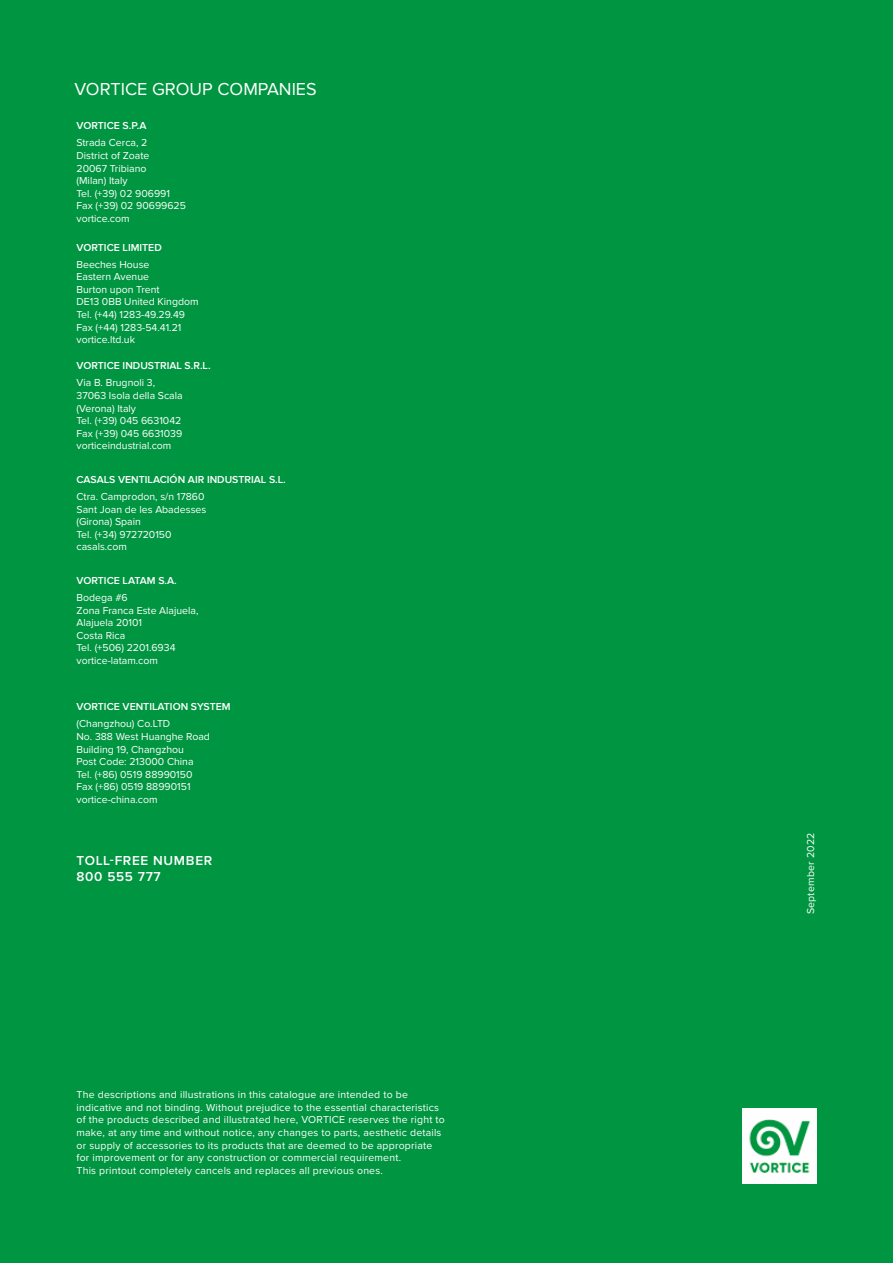
<style>
.page{position:relative;width:893px;height:1263px;background:#009641}
.page>*{position:absolute;margin:0;border:0;box-sizing:border-box;transform-origin:0 0}
.t1{font:18px "Proxima Nova";color:#fff}
.t2{font:600 13.5px/16.2px "Proxima Nova";letter-spacing:.05em;color:#fff}
.t3{font:10.5px/12.6px "Proxima Nova";color:#fff}
.t4{font:10.5px/12.6px "Proxima Nova";letter-spacing:.02em;color:#fff}
.t5{font:600 10.5px "Proxima Nova";color:#fff}
</style>
<div class="page">
<img style="left:742px;top:1109px;width:74px;height:74px">
<h1 class="t1" style="left:74px;top:79px;width:244px">VORTICE GROUP COMPANIES</h1>
<p class="t5" style="left:77px;top:120px;width:71px">VORTICE S.P.A</p>
<p class="t3" style="left:77px;top:137px;width:111px">Strada Cerca, 2<br>District of Zoate<br>20067 Tribiano<br>(Milan) Italy<br>Tel. (+39) 02 906991<br>Fax (+39) 02 90699625 vortice.com</p>
<p class="t5" style="left:77px;top:241px;width:87px">VORTICE LIMITED</p>
<p class="t3" style="left:77px;top:258px;width:124px">Beeches House<br>Eastern Avenue<br>Burton upon Trent<br>DE13 0BB United Kingdom<br>Tel. (+44) 1283-49.29.49<br>Fax (+44) 1283-54.41.21 vortice.ltd.uk</p>
<p class="t5" style="left:77px;top:360px;width:136px">VORTICE INDUSTRIAL S.R.L.</p>
<p class="t3" style="left:77px;top:377px;width:108px">Via B. Brugnoli 3,<br>37063 Isola della Scala (Verona) Italy<br>Tel. (+39) 045 6631042<br>Fax (+39) 045 6631039 vorticeindustrial.com</p>
<p class="t5" style="left:77px;top:474px;width:211px">CASALS VENTILACIÓN AIR INDUSTRIAL S.L.</p>
<p class="t3" style="left:77px;top:490px;width:131px">Ctra. Camprodon, s/n 17860<br>Sant Joan de les Abadesses (Girona) Spain<br>Tel. (+34) 972720150 casals.com</p>
<p class="t5" style="left:77px;top:575px;width:102px">VORTICE LATAM S.A.</p>
<p class="t3" style="left:77px;top:592px;width:123px">Bodega #6<br>Zona Franca Este Alajuela,<br>Alajuela 20101<br>Costa Rica<br>Tel. (+506) 2201.6934 vortice-latam.com</p>
<p class="t5" style="left:77px;top:701px;width:156px">VORTICE VENTILATION SYSTEM</p>
<p class="t3" style="left:77px;top:718px;width:135px">(Changzhou) Co.LTD<br>No. 388 West Huanghe Road<br>Building 19, Changzhou<br>Post Code: 213000 China<br>Tel. (+86) 0519 88990150<br>Fax (+86) 0519 88990151 vortice-china.com</p>
<p class="t2" style="left:77px;top:852px;width:137px">TOLL-FREE NUMBER<br>800 555 777</p>
<p class="t4" style="left:77px;top:1089px;width:370px">The descriptions and illustrations in this catalogue are intended to be indicative and not binding. Without prejudice to the essential characteristics of the products described and illustrated here, VORTICE reserves the right to make, at any time and without notice, any changes to parts, aesthetic details or supply of accessories to its products that are deemed to be appropriate for improvement or for any construction or commercial requirement.<br>This printout completely cancels and replaces all previous ones.</p>
<p class="t4" style="left:805px;top:914px;width:83px;rotate:-90deg">September 2022</p>
</div>
